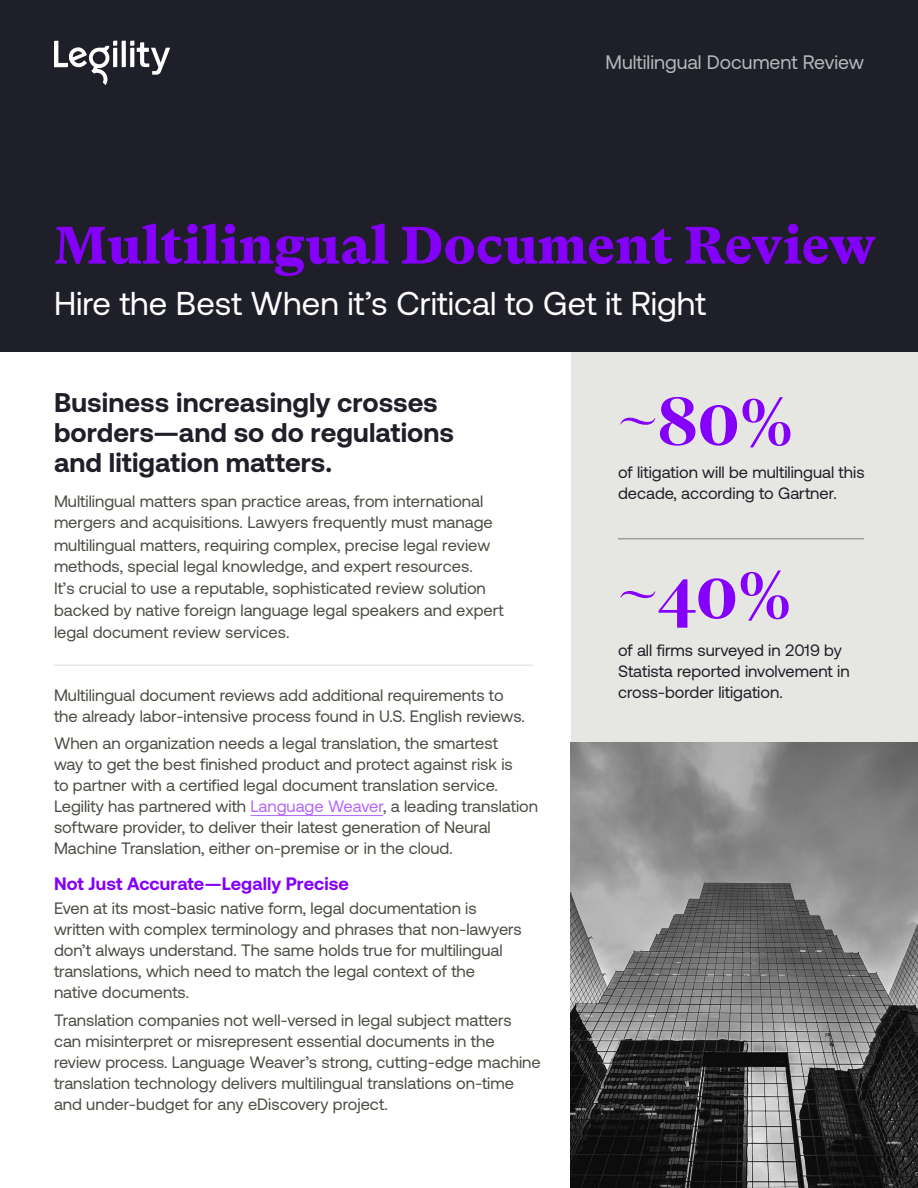
<style>
.page{position:relative;width:918px;height:1188px;background:#fff}
.page>*{position:absolute;margin:0;border:0;box-sizing:border-box;transform-origin:0 0}
.t1{font:700 69.6px "GT Super Display";color:#8400fa}
.t2{font:900 52.5px "GT Super Text";color:#8400fa}
.t3{font:33px "Aeonik";color:#fff}
.Body_Text_3_-_11_14{font:700 27px/30px "Aeonik";letter-spacing:.005em;color:#1f1f29}
.t4{font:19.5px "Aeonik";color:#b3b8b9}
.Body_Header{font:700 18px "Aeonik";letter-spacing:.005em;color:#8400fa}
.Body_Text_3_-_11_14-2{font:16.5px/21px "Aeonik";color:#4c4c45}
.Body_Text_3_-_11_14-3{font:16.5px/21px "Aeonik";color:#1f1f29}
.s1{color:#b566fc}
</style>
<div class="page">
<div style="left:0;top:0;width:918px;height:352px;background:#1f1f29"></div>
<svg style="left:54px;top:41px;width:116px;height:44px"></svg>
<div style="left:571px;top:352px;width:347px;height:418px;background:#e6e6e2"></div>
<hr style="left:251px;top:815px;width:132px;height:1px;background:#b566fc">
<hr style="left:54px;top:664px;width:479px;height:2px;background:#e6e6e2">
<img style="left:571px;top:742px;width:347px;height:446px">
<hr style="left:618px;top:538px;width:246px;height:1px;background:#9f9f9b">
<p class="t4" style="left:606px;top:51px;width:260px">Multilingual Document Review</p>
<p class="t2" style="left:54px;top:215px;width:823px">Multilingual Document Review</p>
<p class="t3" style="left:54px;top:286px;width:654px">Hire the Best When it’s Critical to Get it Right</p>
<p class="Body_Text_3_-_11_14" style="left:54px;top:387px;width:402px">Business increasingly crosses borders—and so do regulations and litigation matters.</p>
<p class="Body_Text_3_-_11_14-2" style="left:54px;top:490px;width:451px;line-height:21.8px">Multilingual matters span practice areas, from international mergers and acquisitions. Lawyers frequently must manage multilingual matters, requiring complex, precise legal review methods, special legal knowledge, and expert resources.<br>It’s crucial to use a reputable, sophisticated review solution backed by native foreign language legal speakers and expert legal document review services.</p>
<p class="Body_Text_3_-_11_14-2" style="left:54px;top:684px;width:472px">Multilingual document reviews add additional requirements to the already labor-intensive process found in U.S. English reviews.</p>
<p class="Body_Text_3_-_11_14-2" style="left:54px;top:733px;width:486px">When an organization needs a legal translation, the smartest<br>way to get the best finished product and protect against risk is<br>to partner with a certified legal document translation service.<br>Legility has partnered with <span class="s1">Language Weaver</span>, a leading translation software provider, to deliver their latest generation of Neural Machine Translation, either on-premise or in the cloud.</p>
<p class="Body_Header" style="left:54px;top:873px;width:296px">Not Just Accurate—Legally Precise</p>
<p class="Body_Text_3_-_11_14-2" style="left:54px;top:898px;width:469px">Even at its most-basic native form, legal documentation is written with complex terminology and phrases that non-lawyers don’t always understand. The same holds true for multilingual translations, which need to match the legal context of the native documents.</p>
<p class="Body_Text_3_-_11_14-2" style="left:54px;top:1010px;width:488px">Translation companies not well-versed in legal subject matters can misinterpret or misrepresent essential documents in the review process. Language Weaver’s strong, cutting-edge machine translation technology delivers multilingual translations on-time and under-budget for any eDiscovery project.</p>
<p class="t1" style="left:618px;top:384px;width:177px">~80%</p>
<p class="Body_Text_3_-_11_14-3" style="left:618px;top:462px;width:248px">of litigation will be multilingual this decade, according to Gartner.</p>
<p class="t1" style="left:618px;top:557px;width:175px">~40%</p>
<p class="Body_Text_3_-_11_14-3" style="left:618px;top:639px;width:233px">of all firms surveyed in 2019 by<br>Statista reported involvement in cross-border litigation.</p>
</div>
